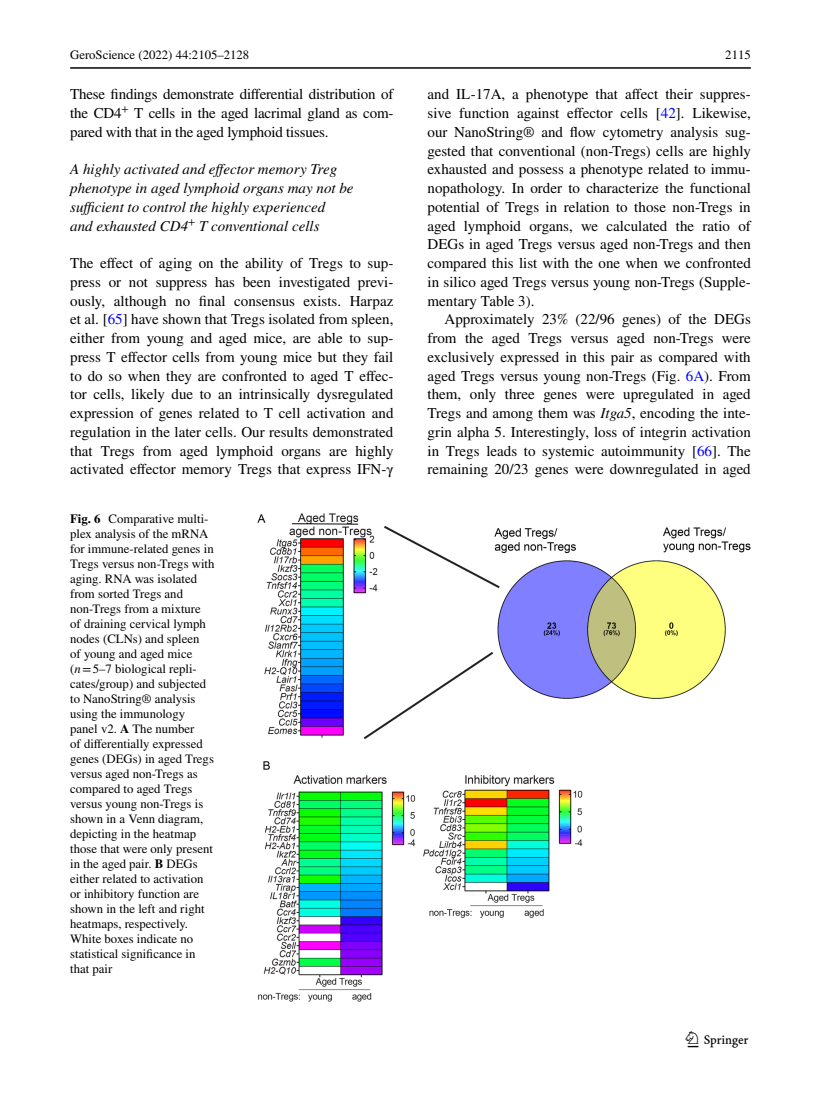
<style>
.page{position:relative;width:821px;height:1106px;background:#fff}
.page>*{position:absolute;margin:0;border:0;box-sizing:border-box;transform-origin:0 0}
.t1{font:22.5px "Springnew Regular 3";color:#000}
.t2{font:15px/18.8px "STIX";color:#000;text-align:justify}
.t3{font:italic 15px/18.8px "STIX";color:#000}
.t4{font:12.75px/15px "STIX";color:#000}
.s1{color:#00f}
.s2{font-weight:700}
.s3{font-style:italic}
</style>
<div class="page">
<hr style="left:70px;top:67px;width:680px;height:2px;background:#000">
<img style="left:257px;top:513px;width:493px;height:488px">
<p class="t4" style="left:70px;top:48px;width:181px">GeroScience (2022) 44:2105–2128</p>
<p class="t4" style="left:725px;top:49px;width:27px">2115</p>
<p class="t2" style="left:70px;top:86px;width:325px">These findings demonstrate differential distribution of the CD4<sup>+</sup> T cells in the aged lacrimal gland as com&shy;pared with that in the aged lymphoid tissues.</p>
<p class="t3" style="left:70px;top:159px;width:285px">A highly activated and effector memory Treg phenotype in aged lymphoid organs may not be sufficient to control the highly experienced<br>and exhausted CD4<sup>+</sup> T conventional cells</p>
<p class="t2" style="left:70px;top:255px;width:325px">The effect of aging on the ability of Tregs to sup&shy;press or not suppress has been investigated previ&shy;ously, although no final consensus exists. Harpaz et al. [<span class="s1">65</span>] have shown that Tregs isolated from spleen, either from young and aged mice, are able to sup&shy;press T effector cells from young mice but they fail to do so when they are confronted to aged T effec&shy;tor cells, likely due to an intrinsically dysregulated expression of genes related to T cell activation and regulation in the later cells. Our results demonstrated that Tregs from aged lymphoid organs are highly activated effector memory Tregs that express IFN-γ</p>
<p class="t4" style="left:70px;top:512px;width:146px"><span class="s2">Fig. 6</span> Comparative multi&shy;plex analysis of the mRNA for immune-related genes in<br>Tregs versus non-Tregs with aging. RNA was isolated from sorted Tregs and non-Tregs from a mixture of draining cervical lymph nodes (CLNs) and spleen<br>of young and aged mice (<span class="s3">n</span>=5–7 biological repli&shy;cates/group) and subjected to NanoString® analysis using the immunology panel v2. <span class="s2">A</span> The number<br>of differentially expressed genes (DEGs) in aged Tregs versus aged non-Tregs as compared to aged Tregs versus young non-Tregs is shown in a Venn diagram, depicting in the heatmap those that were only present in the aged pair. <span class="s2">B</span> DEGs either related to activation or inhibitory function are shown in the left and right heatmaps, respectively.<br>White boxes indicate no statistical significance in that pair</p>
<p class="t2" style="left:427px;top:86px;width:325px">and IL-17A, a phenotype that affect their suppres&shy;sive function against effector cells [<span class="s1">42</span>]. Likewise, our NanoString® and flow cytometry analysis sug&shy;gested that conventional (non-Tregs) cells are highly exhausted and possess a phenotype related to immu&shy;nopathology. In order to characterize the functional potential of Tregs in relation to those non-Tregs in aged lymphoid organs, we calculated the ratio of DEGs in aged Tregs versus aged non-Tregs and then compared this list with the one when we confronted in silico aged Tregs versus young non-Tregs (Supple&shy;mentary Table 3).</p>
<p class="t2" style="left:427px;top:311px;width:325px;text-indent:17px">Approximately 23% (22/96 genes) of the DEGs from the aged Tregs versus aged non-Tregs were exclusively expressed in this pair as compared with aged Tregs versus young non-Tregs (Fig. <span class="s1">6A</span>). From them, only three genes were upregulated in aged Tregs and among them was <span class="s3">Itga5</span>, encoding the inte&shy;grin alpha 5. Interestingly, loss of integrin activation in Tregs leads to systemic autoimmunity [<span class="s1">66</span>]. The remaining 20/23 genes were downregulated in aged</p>
<h1 class="t1" style="left:687px;top:1031px;width:62px">1 3</h1>
</div>
